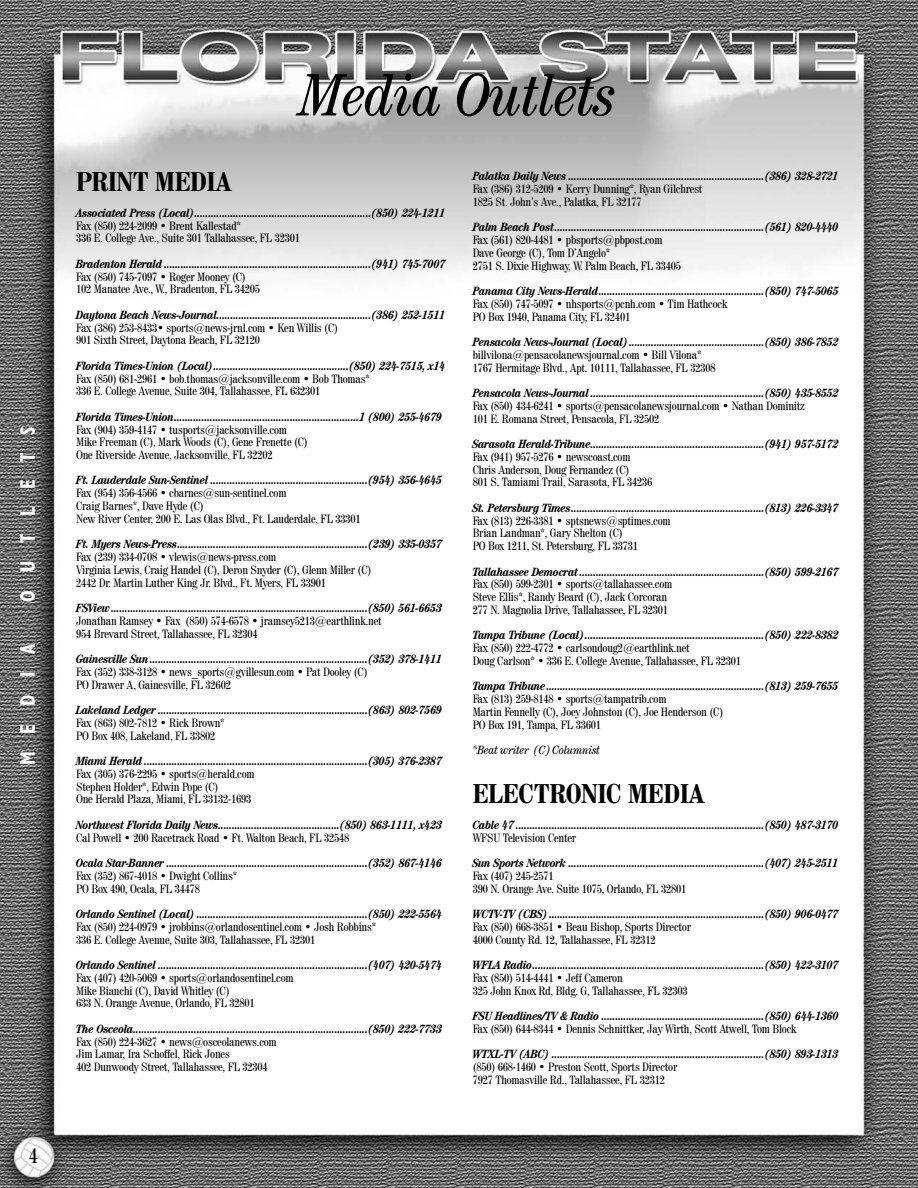
<style>
.page{position:relative;width:918px;height:1188px;background:#fff}
.page>*{position:absolute;margin:0;border:0;box-sizing:border-box;transform-origin:0 0}
.t1{font:italic condensed 60px "Century";letter-spacing:-.015em;color:#000}
.t2{font:700 condensed 27px "Century 725 BT";letter-spacing:-.02em;color:#000}
.t3{font:700 condensed 21px "Gill Sans";letter-spacing:.94em;color:#fff;scale:.9 1}
.t4{font:condensed 21px "Century 725 BT";color:#000}
.t5{font:italic 700 condensed 12px "Century";letter-spacing:-.02em;color:#000}
.t6{font:condensed 12px/12.8px "Century 725 BT";letter-spacing:-.02em;color:#000}
.t7{font:italic condensed 12px "Century";letter-spacing:-.02em;color:#000}
</style>
<div class="page">
<img style="left:0;top:0;width:918px;height:1188px">
<h3 class="t3" style="left:21px;top:602px;width:196px;rotate:-90deg">OUTLETS</h3>
<h3 class="t3" style="left:21px;top:765px;width:136px;rotate:-90deg">MEDIA</h3>
<h3 class="t4" style="left:29px;top:1148px;width:11px">4</h3>
<h1 class="t1" style="left:301px;top:74px;width:318px">Media Outlets</h1>
<h2 class="t2" style="left:76px;top:172px;width:157px">PRINT MEDIA</h2>
<p class="t5" style="left:76px;top:208px;width:371px">Associated Press (Local)................................................................(850) 224-1211</p>
<p class="t6" style="left:76px;top:220px;width:225px">Fax (850) 224-2099 • Brent Kallestad*<br>336 E. College Ave., Suite 301 Tallahassee, FL 32301</p>
<p class="t5" style="left:76px;top:259px;width:371px">Bradenton Herald ...........................................................................(941) 745-7007</p>
<p class="t6" style="left:76px;top:271px;width:186px">Fax (850) 745-7097 • Roger Mooney (C)<br>102 Manatee Ave., W., Bradenton, FL 34205</p>
<p class="t5" style="left:76px;top:310px;width:371px">Daytona Beach News-Journal........................................................(386) 252-1511</p>
<p class="t6" style="left:76px;top:322px;width:264px">Fax (386) 253-8433• sports@news-jrnl.com • Ken Willis (C)<br>901 Sixth Street, Daytona Beach, FL 32120</p>
<p class="t5" style="left:76px;top:361px;width:371px">Florida Times-Union (Local).................................................(850) 224-7515, x14</p>
<p class="t6" style="left:76px;top:373px;width:295px">Fax (850) 681-2961 • bob.thomas@jacksonville.com • Bob Thomas*<br>336 E. College Avenue, Suite 304, Tallahassee, FL 632301</p>
<p class="t5" style="left:76px;top:412px;width:367px">Florida Times-Union...................................................................1 (800) 255-4679</p>
<p class="t6" style="left:76px;top:424px;width:233px">Fax (904) 359-4147 • tusports@jacksonville.com<br>Mike Freeman (C), Mark Woods (C), Gene Frenette (C)<br>One Riverside Avenue, Jacksonville, FL 32202</p>
<p class="t5" style="left:76px;top:476px;width:367px">Ft. Lauderdale Sun-Sentinel .........................................................(954) 356-4645</p>
<p class="t6" style="left:76px;top:488px;width:286px">Fax (954) 356-4566 • cbarnes@sun-sentinel.com<br>Craig Barnes*, Dave Hyde (C)<br>New River Center, 200 E. Las Olas Blvd., Ft. Lauderdale, FL 33301</p>
<p class="t5" style="left:76px;top:540px;width:367px">Ft. Myers News-Press.....................................................................(239) 335-0357</p>
<p class="t6" style="left:76px;top:551px;width:297px">Fax (239) 334-0708 • vlewis@news-press.com<br>Virginia Lewis, Craig Handel (C), Deron Snyder (C), Glenn Miller (C)<br>2442 Dr. Martin Luther King Jr. Blvd., Ft. Myers, FL 33901</p>
<p class="t5" style="left:76px;top:604px;width:367px">FSView.............................................................................................(850) 561-6653</p>
<p class="t6" style="left:76px;top:615px;width:307px">Jonathan Ramsey • Fax (850) 574-6578 • jramsey5213@earthlink.net<br>954 Brevard Street, Tallahassee, FL 32304</p>
<p class="t5" style="left:76px;top:655px;width:367px">Gainesville Sun...............................................................................(352) 378-1411</p>
<p class="t6" style="left:76px;top:666px;width:293px">Fax (352) 338-3128 • news_sports@gvillesun.com • Pat Dooley (C)<br>PO Drawer A, Gainesville, FL 32602</p>
<p class="t5" style="left:76px;top:706px;width:367px">Lakeland Ledger ............................................................................(863) 802-7569</p>
<p class="t6" style="left:76px;top:717px;width:150px">Fax (863) 802-7812 • Rick Brown*<br>PO Box 408, Lakeland, FL 33802</p>
<p class="t5" style="left:76px;top:757px;width:367px">Miami Herald .................................................................................(305) 376-2387</p>
<p class="t6" style="left:76px;top:768px;width:180px">Fax (305) 376-2295 • sports@herald.com<br>Stephen Holder*, Edwin Pope (C)<br>One Herald Plaza, Miami, FL 33132-1693</p>
<p class="t5" style="left:76px;top:820px;width:367px">Northwest Florida Daily News............................................(850) 863-1111, x423</p>
<p class="t6" style="left:76px;top:832px;width:275px">Cal Powell • 200 Racetrack Road • Ft. Walton Beach, FL 32548</p>
<p class="t5" style="left:76px;top:859px;width:367px">Ocala Star-Banner .........................................................................(352) 867-4146</p>
<p class="t6" style="left:76px;top:870px;width:163px">Fax (352) 867-4018 • Dwight Collins*<br>PO Box 490, Ocala, FL 34478</p>
<p class="t5" style="left:76px;top:910px;width:367px">Orlando Sentinel (Local) ..............................................................(850) 222-5564</p>
<p class="t6" style="left:76px;top:921px;width:302px">Fax (850) 224-0979 • jrobbins@orlandosentinel.com • Josh Robbins*<br>336 E. College Avenue, Suite 303, Tallahassee, FL 32301</p>
<p class="t5" style="left:76px;top:961px;width:367px">Orlando Sentinel ............................................................................(407) 420-5474</p>
<p class="t6" style="left:76px;top:972px;width:219px">Fax (407) 420-5069 • sports@orlandosentinel.com<br>Mike Bianchi (C), David Whitley (C)<br>633 N. Orange Avenue, Orlando, FL 32801</p>
<p class="t5" style="left:76px;top:1024px;width:367px">The Osceola.....................................................................................(850) 222-7733</p>
<p class="t6" style="left:76px;top:1036px;width:202px">Fax (850) 224-3627 • news@osceolanews.com<br>Jim Lamar, Ira Schoffel, Rick Jones<br>402 Dunwoody Street, Tallahassee, FL 32304</p>
<p class="t5" style="left:473px;top:172px;width:367px">Palatka Daily News .......................................................................(386) 328-2721</p>
<p class="t6" style="left:473px;top:184px;width:231px">Fax (386) 312-5209 • Kerry Dunning*, Ryan Gilchrest<br>1825 St. John’s Ave., Palatka, FL 32177</p>
<p class="t5" style="left:473px;top:223px;width:367px">Palm Beach Post............................................................................(561) 820-4440</p>
<p class="t6" style="left:473px;top:235px;width:210px">Fax (561) 820-4481 • pbsports@pbpost.com<br>Dave George (C), Tom D’Angelo*<br>2751 S. Dixie Highway, W. Palm Beach, FL 33405</p>
<p class="t5" style="left:473px;top:287px;width:367px">Panama City News-Herald............................................................(850) 747-5065</p>
<p class="t6" style="left:473px;top:298px;width:256px">Fax (850) 747-5097 • nhsports@pcnh.com • Tim Hathcock<br>PO Box 1940, Panama City, FL 32401</p>
<p class="t5" style="left:473px;top:338px;width:368px">Pensacola News-Journal (Local).................................................(850) 386-7852</p>
<p class="t6" style="left:473px;top:349px;width:244px">billvilona@pensacolanewsjournal.com • Bill Vilona*<br>1767 Hermitage Blvd., Apt. 10111, Tallahassee, FL 32308</p>
<p class="t5" style="left:473px;top:389px;width:367px">Pensacola News-Journal ...............................................................(850) 435-8552</p>
<p class="t6" style="left:473px;top:400px;width:334px">Fax (850) 434-6241 • sports@pensacolanewsjournal.com • Nathan Dominitz<br>101 E. Romana Street, Pensacola, FL 32502</p>
<p class="t5" style="left:473px;top:440px;width:367px">Sarasota Herald-Tribune...............................................................(941) 957-5172</p>
<p class="t6" style="left:473px;top:451px;width:181px">Fax (941) 957-5276 • newscoast.com<br>Chris Anderson, Doug Fernandez (C)<br>801 S. Tamiami Trail, Sarasota, FL 34236</p>
<p class="t5" style="left:473px;top:504px;width:367px">St. Petersburg Times......................................................................(813) 226-3347</p>
<p class="t6" style="left:473px;top:515px;width:200px">Fax (813) 226-3381 • sptsnews@sptimes.com<br>Brian Landman*, Gary Shelton (C)<br>PO Box 1211, St. Petersburg, FL 33731</p>
<p class="t5" style="left:473px;top:567px;width:367px">Tallahassee Democrat...................................................................(850) 599-2167</p>
<p class="t6" style="left:473px;top:579px;width:201px">Fax (850) 599-2301 • sports@tallahassee.com<br>Steve Ellis*, Randy Beard (C), Jack Corcoran<br>277 N. Magnolia Drive, Tallahassee, FL 32301</p>
<p class="t5" style="left:473px;top:631px;width:367px">Tampa Tribune (Local).................................................................(850) 222-8382</p>
<p class="t6" style="left:473px;top:643px;width:270px">Fax (850) 222-4772 • carlsondoug2@earthlink.net<br>Doug Carlson* • 336 E. College Avenue, Tallahassee, FL 32301</p>
<p class="t5" style="left:473px;top:682px;width:367px">Tampa Tribune...............................................................................(813) 259-7655</p>
<p class="t6" style="left:473px;top:694px;width:252px">Fax (813) 259-8148 • sports@tampatrib.com<br>Martin Fennelly (C), Joey Johnston (C), Joe Henderson (C)<br>PO Box 191, Tampa, FL 33601</p>
<p class="t7" style="left:473px;top:746px;width:129px">*Beat writer (C) Columnist</p>
<h2 class="t2" style="left:473px;top:784px;width:234px">ELECTRONIC MEDIA</h2>
<p class="t5" style="left:473px;top:820px;width:367px">Cable 47 ..........................................................................................(850) 487-3170</p>
<p class="t6" style="left:473px;top:832px;width:105px">WFSU Television Center</p>
<p class="t5" style="left:473px;top:859px;width:367px">Sun Sports Network .......................................................................(407) 245-2511</p>
<p class="t6" style="left:473px;top:870px;width:215px">Fax (407) 245-2571<br>390 N. Orange Ave. Suite 1075, Orlando, FL 32801</p>
<p class="t5" style="left:473px;top:910px;width:367px">WCTV-TV (CBS)..............................................................................(850) 906-0477</p>
<p class="t6" style="left:473px;top:921px;width:220px">Fax (850) 668-3851 • Beau Bishop, Sports Director<br>4000 County Rd. 12, Tallahassee, FL 32312</p>
<p class="t5" style="left:473px;top:961px;width:367px">WFLA Radio....................................................................................(850) 422-3107</p>
<p class="t6" style="left:473px;top:972px;width:217px">Fax (850) 514-4441 • Jeff Cameron<br>325 John Knox Rd, Bldg. G, Tallahassee, FL 32303</p>
<p class="t5" style="left:473px;top:1012px;width:367px">FSU Headlines/TV &amp; Radio ...........................................................(850) 644-1360</p>
<p class="t6" style="left:473px;top:1023px;width:326px">Fax (850) 644-8344 • Dennis Schnittker, Jay Wirth, Scott Atwell, Tom Block</p>
<p class="t5" style="left:473px;top:1050px;width:367px">WTXL-TV (ABC) .............................................................................(850) 893-1313</p>
<p class="t6" style="left:473px;top:1061px;width:206px">(850) 668-1460 • Preston Scott, Sports Director<br>7927 Thomasville Rd., Tallahassee, FL 32312</p>
</div>
